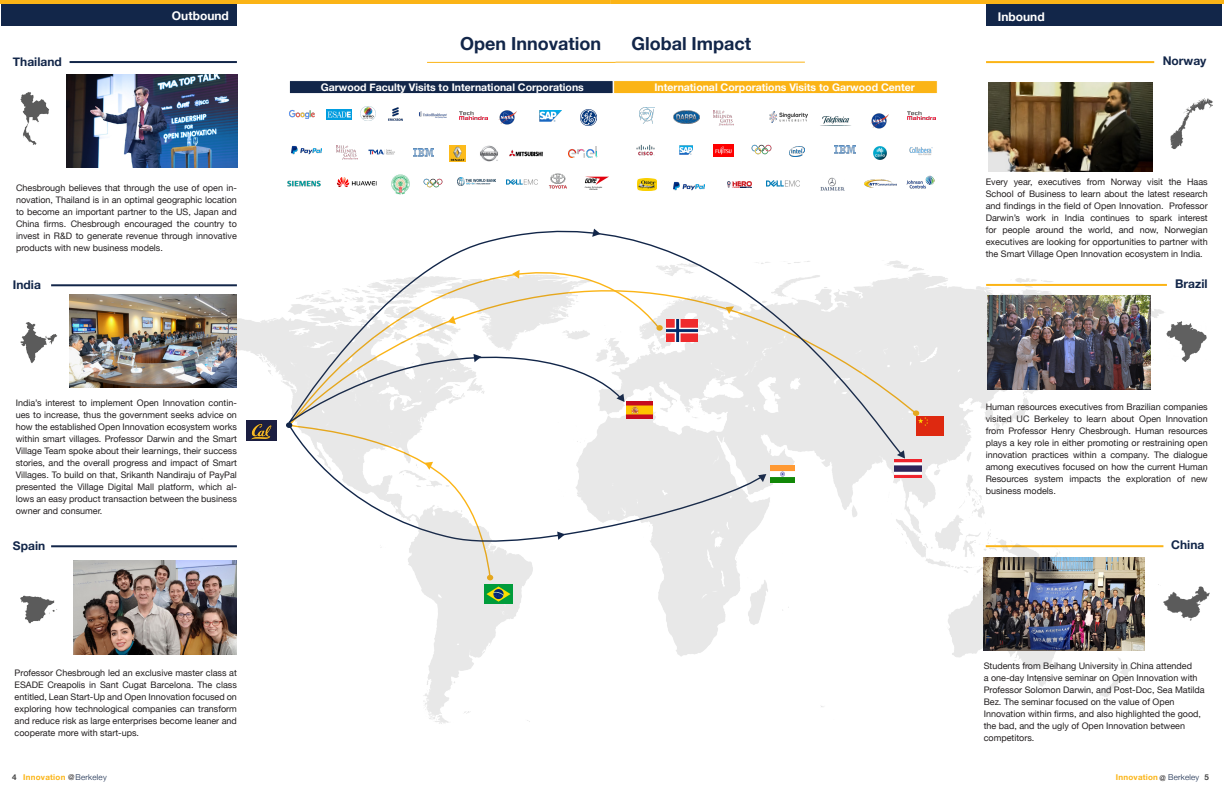
<style>
.page{position:relative;width:1224px;height:792px;background:#fff}
.page>*{position:absolute;margin:0;border:0;box-sizing:border-box;transform-origin:0 0}
.t1{font:700 18px "Helvetica Neue";color:#122649}
.t2{font:700 12px "Helvetica Neue";color:#122649}
.t3{font:700 12px "Helvetica Neue";color:#fff}
.t4{font:700 10.5px "Helvetica Neue";color:#fff}
.t5{font:9px/12px "Helvetica Neue";color:#231f20;text-align:justify}
.t6{font:700 8px "Helvetica Neue";letter-spacing:.03em;color:#fbb416}
.t7{font:300 8px "Helvetica Neue";letter-spacing:.03em;color:#122649}
.t8{font:300 8px "Helvetica";color:#231f20}
.s1{color:#444}
.s2{font-family:"Helvetica";font-weight:300;color:#231f20}
.s3{font-weight:300;color:#122649}
.s4{font-weight:700;color:#444}
</style>
<div class="page">
<div style="left:2px;top:4px;width:196px;height:22px;background:#122649"></div>
<hr style="left:0;top:0;width:611px;height:4px;background:#fbb416">
<div style="left:1026px;top:4px;width:196px;height:22px;background:#122649"></div>
<hr style="left:611px;top:0;width:613px;height:4px;background:#fbb416">
<img style="left:1170px;top:98px;width:43px;height:52px">
<img style="left:988px;top:83px;width:164px;height:89px">
<hr style="left:427px;top:62px;width:189px;height:1px;background:#fbb416">
<hr style="left:616px;top:62px;width:189px;height:1px;background:#fbb416">
<img style="left:907px;top:175px;width:28px;height:13px">
<img style="left:509px;top:150px;width:34px;height:7px">
<img style="left:450px;top:145px;width:16px;height:16px">
<img style="left:480px;top:145px;width:18px;height:16px">
<img style="left:327px;top:110px;width:25px;height:10px">
<img style="left:636px;top:145px;width:19px;height:10px">
<img style="left:834px;top:146px;width:21px;height:8px">
<img style="left:413px;top:148px;width:21px;height:9px">
<img style="left:714px;top:144px;width:20px;height:13px">
<img style="left:289px;top:109px;width:26px;height:9px">
<img style="left:908px;top:112px;width:28px;height:8px">
<img style="left:460px;top:112px;width:28px;height:8px">
<img style="left:388px;top:107px;width:15px;height:14px">
<img style="left:790px;top:147px;width:14px;height:10px">
<svg style="left:680px;top:146px;width:13px;height:8px"></svg>
<img style="left:360px;top:106px;width:16px;height:15px">
<img style="left:419px;top:111px;width:28px;height:7px">
<img style="left:752px;top:145px;width:19px;height:9px">
<img style="left:639px;top:108px;width:15px;height:16px">
<img style="left:674px;top:110px;width:26px;height:14px">
<img style="left:714px;top:111px;width:20px;height:14px">
<img style="left:337px;top:145px;width:20px;height:15px">
<img style="left:770px;top:111px;width:38px;height:11px">
<img style="left:820px;top:116px;width:31px;height:10px">
<img style="left:871px;top:114px;width:18px;height:14px">
<img style="left:499px;top:110px;width:18px;height:15px">
<div style="left:289px;top:80px;width:324px;height:14px;background:#122649;border:1px solid #fff"></div>
<div style="left:613px;top:80px;width:325px;height:14px;background:#fbb416;border:1px solid #fff"></div>
<img style="left:291px;top:145px;width:31px;height:10px">
<img style="left:909px;top:147px;width:24px;height:8px">
<img style="left:873px;top:146px;width:14px;height:14px">
<img style="left:580px;top:110px;width:16px;height:16px">
<img style="left:539px;top:110px;width:23px;height:12px">
<img style="left:568px;top:146px;width:30px;height:11px">
<img style="left:394px;top:175px;width:13px;height:2px">
<img style="left:368px;top:150px;width:27px;height:5px">
<img style="left:551px;top:173px;width:14px;height:4px">
<img style="left:585px;top:176px;width:23px;height:1px">
<div style="left:10px;top:4px;width:227px;height:22px;background:#122649"></div>
<div style="left:986px;top:4px;width:230px;height:21px;background:#122649"></div>
<img style="left:287px;top:177px;width:610px;height:18px">
<img style="left:1174px;top:321px;width:33px;height:40px">
<hr style="left:70px;top:61px;width:167px;height:2px;background:#122649">
<hr style="left:51px;top:284px;width:186px;height:2px;background:#122649">
<img style="left:67px;top:75px;width:170px;height:93px">
<img style="left:70px;top:294px;width:94px;height:93px">
<img style="left:73px;top:561px;width:91px;height:94px">
<img style="left:20px;top:77px;width:69px;height:82px">
<img style="left:20px;top:316px;width:50px;height:57px">
<img style="left:20px;top:595px;width:37px;height:29px">
<hr style="left:51px;top:545px;width:186px;height:2px;background:#122649">
<hr style="left:986px;top:61px;width:168px;height:2px;background:#fbb416">
<img style="left:164px;top:231px;width:387px;height:493px">
<img style="left:551px;top:228px;width:623px;height:479px">
<img style="left:1154px;top:579px;width:56px;height:48px">
<img style="left:667px;top:320px;width:30px;height:22px">
<img style="left:485px;top:584px;width:27px;height:19px">
<img style="left:916px;top:417px;width:28px;height:18px">
<img style="left:627px;top:402px;width:25px;height:17px">
<img style="left:247px;top:420px;width:29px;height:21px">
<img style="left:770px;top:466px;width:24px;height:16px">
<img style="left:895px;top:460px;width:26px;height:17px">
<svg style="left:283px;top:345px;width:342px;height:235px"></svg>
<p class="t2" style="left:13px;top:52px;width:50px">Thailand</p>
<p class="t3" style="left:172px;top:6px;width:58px">Outbound</p>
<p class="t3" style="left:998px;top:7px;width:48px">Inbound</p>
<p class="t1" style="left:460px;top:30px;width:143px">Open Innovation</p>
<p class="t1" style="left:631px;top:30px;width:121px">Global Impact</p>
<p class="t4" style="left:321px;top:79px;width:265px">Garwood Faculty Visits to International Corporations</p>
<p class="t4" style="left:654px;top:79px;width:262px">International Corporations Visits to Garwood Center</p>
<p class="t2" style="left:1163px;top:51px;width:45px">Norway</p>
<p class="t5" style="left:16px;top:182px;width:222px">Chesbrough believes that through the use of open in&shy;novation, Thailand is in an optimal geographic location to become an important partner to the US, Japan and China firms. Chesbrough encouraged the country to invest in R&amp;D to generate revenue through innovative products with new business models.</p>
<p class="t2" style="left:13px;top:276px;width:29px">India</p>
<p class="t5" style="left:16px;top:397px;width:223px">India’s interest to implement Open Innovation contin&shy;ues to increase, thus the government seeks advice on how the established Open Innovation ecosystem works within smart villages. Professor Darwin and the Smart Village Team spoke about their learnings, their success stories, and the overall progress and impact of Smart Villages. To build on that, Srikanth Nandiraju of PayPal presented the Village Digital Mall platform, which al&shy;lows an easy product transaction between the business owner and consumer.</p>
<p class="t2" style="left:13px;top:537px;width:34px">Spain</p>
<p class="t5" style="left:15px;top:667px;width:224px">Professor Chesbrough led an exclusive master class at ESADE Creapolis in Sant Cugat Barcelona. The class entitled, Lean Start-Up and Open Innovation focused on exploring how technological companies can transform and reduce risk as large enterprises become leaner and cooperate more with start-ups.</p>
<p class="t5" style="left:986px;top:177px;width:224px">Every year, executives from Norway visit the Haas School of Business to learn about the latest research and findings in the field of Open Innovation. Professor Darwin’s work in India continues to spark interest for people around the world, and now, Norwegian executives are looking for opportunities to partner with the Smart Village Open Innovation ecosystem in India.</p>
<p class="t2" style="left:1175px;top:275px;width:34px">Brazil</p>
<p class="t5" style="left:986px;top:401px;width:224px">Human resources executives from Brazilian companies visited UC Berkeley to learn about Open Innovation from Professor Henry Chesbrough. Human resources plays a key role in either promoting or restraining open innovation practices within a company. The dialogue among executives focused on how the current Human Resources system impacts the exploration of new business models.</p>
<p class="t2" style="left:1171px;top:535px;width:35px">China</p>
<p class="t5" style="left:984px;top:661px;width:223px;text-align:left">Students from Beihang University in China attended<br>a one-day Intensive seminar on Open Innovation with Professor Solomon Darwin, and Post-Doc, Sea Matilda Bez. The seminar focused on the value of Open Innovation within firms, and also highlighted the good, the bad, and the ugly of Open Innovation between competitors.</p>
<p class="t6" style="left:12px;top:771px;width:96px"><span class="s1">4</span> Innovation <span class="s2">@</span><span class="s3">Berkeley</span></p>
<p class="t6" style="left:1116px;top:771px;width:44px">Innovation</p>
<p class="t8" style="left:1159px;top:772px;width:8px">@</p>
<p class="t7" style="left:1168px;top:771px;width:42px">Berkeley <span class="s4">5</span></p>
</div>
